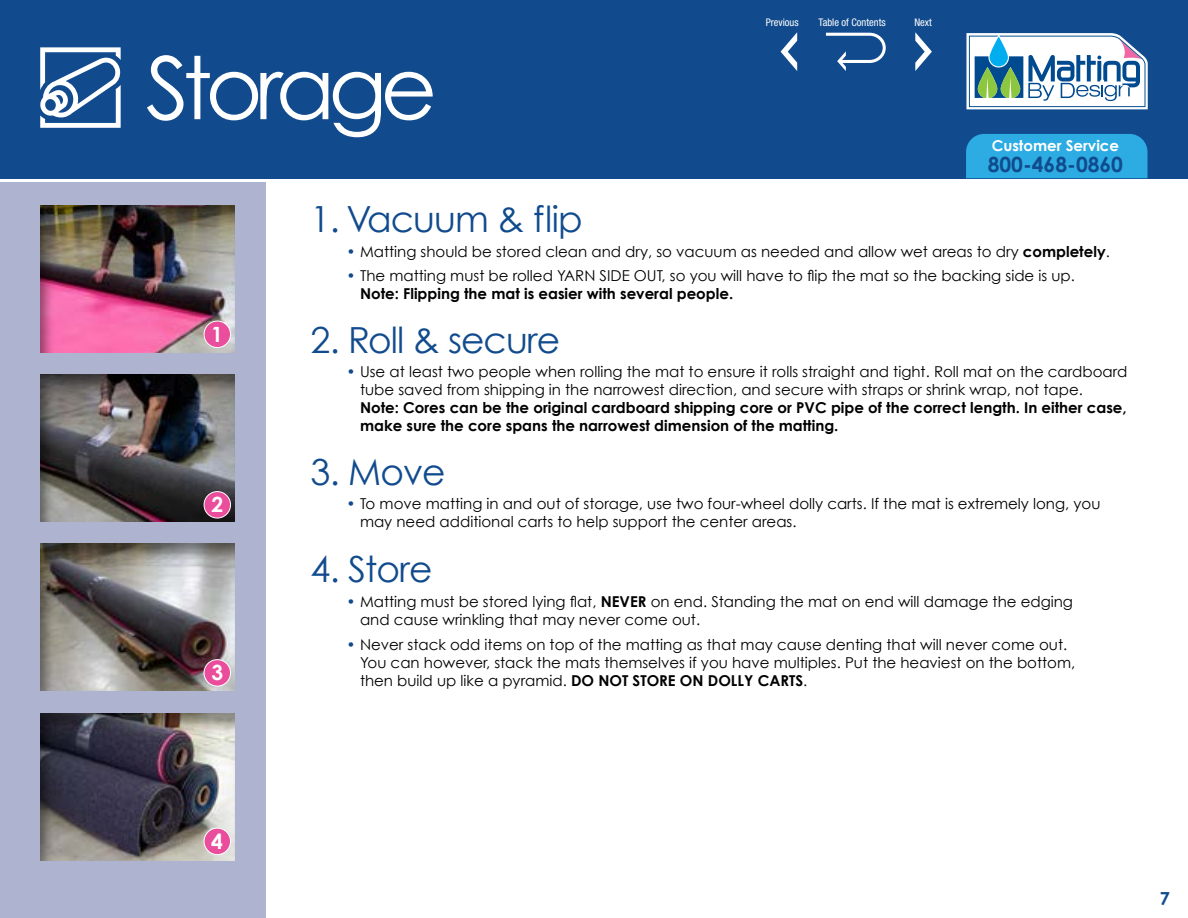
<style>
.page{position:relative;width:1188px;height:918px;background:#fff}
.page>*{position:absolute;margin:0;border:0;box-sizing:border-box;transform-origin:0 0}
.t1{font:87px "Century Gothic";letter-spacing:-.075em;color:#fff}
.t2{font:36px "Century Gothic";letter-spacing:-.025em;color:#114b8d}
.t3{font:700 21px "Century Gothic";color:#114b8d}
.t4{font:700 21px "Century Gothic";color:#fff}
.t5{font:700 18px "Century Gothic";color:#114b8d}
.t6{font:15px/18px "Century Gothic";color:#000}
.t7{font:700 15px/18px "Century Gothic";color:#000}
.t8{font:700 15px "Century Gothic";color:#fff}
.t9{font:700 13.65px/13.6px "Century Gothic";letter-spacing:-.01em;color:#000;text-align:center}
.t10{font:condensed 10.5px "Helvetica Neue";color:#fff}
.s1{color:#114b8d}
.s2{font-weight:700}
</style>
<div class="page">
<div style="left:0;top:0;width:1188px;height:178px;background:#114b8d"></div>
<div style="left:0;top:183px;width:266px;height:735px;background:#aeb3d0"></div>
<div style="left:28px;top:195px;width:221px;height:159px;background:#000;opacity:.4"></div>
<div style="left:28px;top:364px;width:221px;height:159px;background:#000;opacity:.4"></div>
<div style="left:28px;top:534px;width:221px;height:159px;background:#000;opacity:.4"></div>
<div style="left:28px;top:703px;width:221px;height:159px;background:#000;opacity:.4"></div>
<div style="left:204px;top:321px;width:27px;height:27px;background:#e94d9b;border-radius:50%"></div>
<div style="left:204px;top:321px;width:27px;height:27px;border:1px solid #fff;border-radius:50%"></div>
<div style="left:204px;top:492px;width:27px;height:26px;background:#e94d9b;border-radius:50%"></div>
<div style="left:204px;top:491px;width:27px;height:27px;border:1px solid #fff;border-radius:50%"></div>
<div style="left:204px;top:660px;width:27px;height:26px;background:#e94d9b;border-radius:50%"></div>
<div style="left:204px;top:659px;width:27px;height:27px;border:1px solid #fff;border-radius:50%"></div>
<div style="left:204px;top:828px;width:27px;height:27px;background:#e94d9b;border-radius:50%"></div>
<div style="left:204px;top:828px;width:27px;height:27px;border:1px solid #fff;border-radius:50%"></div>
<svg style="left:966px;top:33px;width:182px;height:76px;background:#abc5d4"></svg>
<div style="left:966px;top:134px;width:182px;height:44px;background:#2cace2"></div>
<svg style="left:40px;top:47px;width:81px;height:81px"></svg>
<svg style="left:781px;top:32px;width:16px;height:39px"></svg>
<svg style="left:915px;top:32px;width:17px;height:39px"></svg>
<svg style="left:826px;top:33px;width:60px;height:38px"></svg>
<h1 class="t1" style="left:146px;top:35px;width:293px">Storage</h1>
<p class="t10" style="left:766px;top:17px;width:35px">Previous</p>
<p class="t10" style="left:819px;top:17px;width:69px">Table of Contents</p>
<p class="t10" style="left:914px;top:17px;width:19px">Next</p>
<p class="t8" style="left:992px;top:136px;width:129px">Customer Service</p>
<h3 class="t3" style="left:988px;top:151px;width:137px">800-468-0860</h3>
<h3 class="t4" style="left:211px;top:321px;width:13px">1</h3>
<h3 class="t4" style="left:212px;top:491px;width:13px">2</h3>
<h3 class="t4" style="left:212px;top:659px;width:13px">3</h3>
<h2 class="t2" style="left:310px;top:197px;width:274px">1. Vacuum &amp; flip</h2>
<p class="t6" style="left:346px;top:242px;width:763px"><span class="s1">•</span> Matting should be stored clean and dry, so vacuum as needed and allow wet areas to dry <span class="s2">completely</span>.</p>
<p class="t6" style="left:360px;top:267px;width:717px;text-indent:-14px"><span class="s1">•</span> The matting must be rolled YARN SIDE OUT, so you will have to flip the mat so the backing side is up.<br><span class="s2">Note: Flipping the mat is easier with several people.</span></p>
<p class="t9" style="left:377px;top:238px;width:73px">Restorative</p>
<p class="t9" style="left:491px;top:239px;width:58px">Unrolling</p>
<p class="t9" style="left:383px;top:252px;width:61px">Cleaning</p>
<p class="t9" style="left:597px;top:238px;width:61px">Basic<br>Cleaning</p>
<h2 class="t2" style="left:310px;top:318px;width:251px">2. Roll &amp; secure</h2>
<p class="t6" style="left:360px;top:363px;width:769px;text-indent:-14px"><span class="s1">•</span> Use at least two people when rolling the mat to ensure it rolls straight and tight. Roll mat on the cardboard tube saved from shipping in the narrowest direction, and secure with straps or shrink wrap, not tape.</p>
<p class="t7" style="left:360px;top:398px;width:768px">Note: Cores can be the original cardboard shipping core or PVC pipe of the correct length. In either case, make sure the core spans the narrowest dimension of the matting.</p>
<h2 class="t2" style="left:310px;top:450px;width:137px">3. Move</h2>
<p class="t6" style="left:360px;top:495px;width:742px;text-indent:-14px"><span class="s1">•</span> To move matting in and out of storage, use two four-wheel dolly carts. If the mat is extremely long, you may need additional carts to help support the center areas.</p>
<h2 class="t2" style="left:310px;top:547px;width:123px">4. Store</h2>
<p class="t6" style="left:360px;top:592px;width:715px;text-indent:-14px"><span class="s1">•</span> Matting must be stored lying flat, <span class="s2">NEVER</span> on end. Standing the mat on end will damage the edging and cause wrinkling that may never come out.</p>
<p class="t6" style="left:360px;top:635px;width:717px;text-indent:-13px"><span class="s1">•</span> Never stack odd items on top of the matting as that may cause denting that will never come out.<br>You can however, stack the mats themselves if you have multiples. Put the heaviest on the bottom, then build up like a pyramid. <span class="s2">DO NOT STORE ON DOLLY CARTS</span>.</p>
<h3 class="t4" style="left:211px;top:828px;width:13px">4</h3>
<p class="t5" style="left:1160px;top:887px;width:12px">7</p>
</div>
